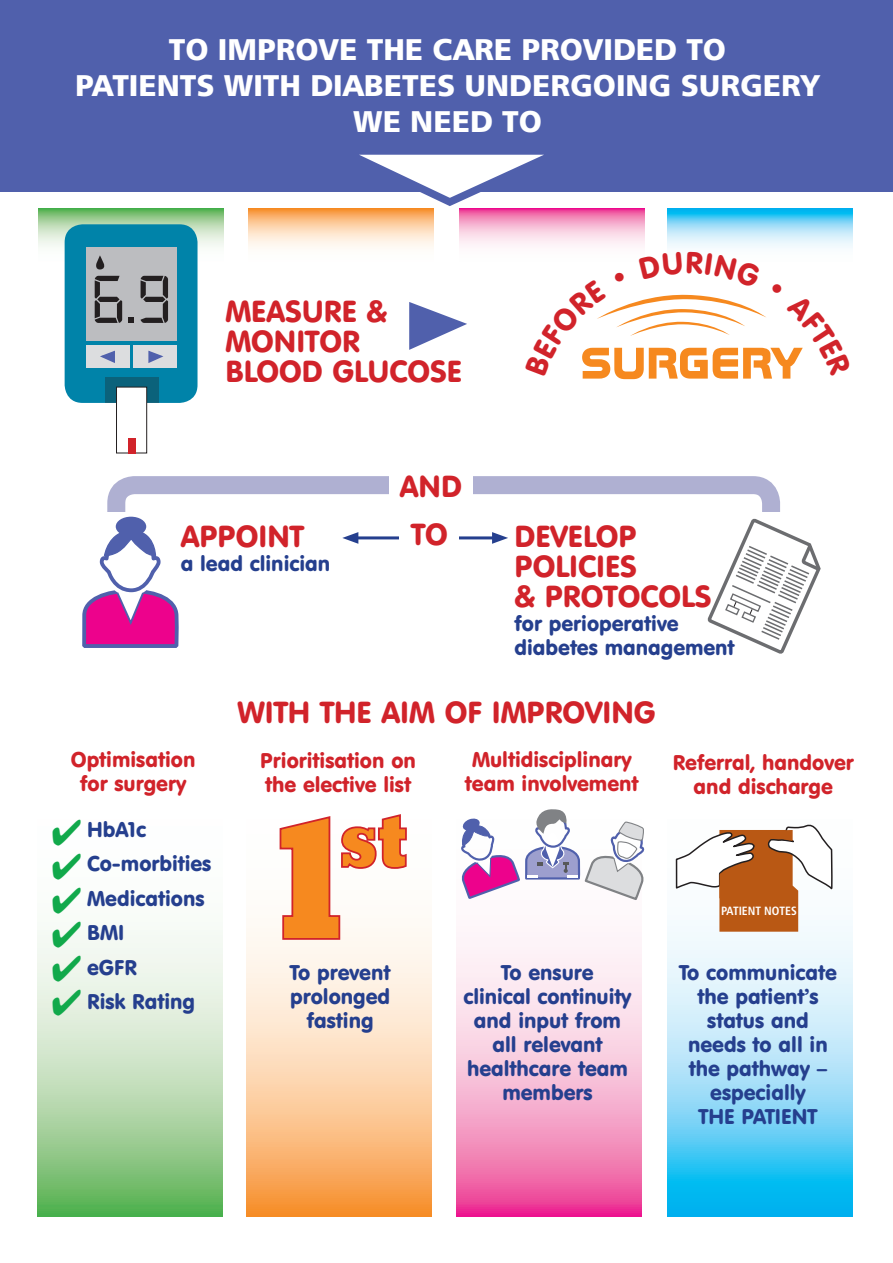
<style>
.page{position:relative;width:893px;height:1263px;background:#fff}
.page>*{position:absolute;margin:0;border:0;box-sizing:border-box;transform-origin:0 0}
.t1{font:72px "Digital 7";color:#231f20}
.t2{font:700 60px "Space BT";color:#f6891f}
.t3{font:30px "VAG Rounded BT";color:#d1232a}
.t4{font:30px/36px "Humanist 777 BT Black B";color:#fff;text-align:center}
.t5{font:21px/24px "VAG Rounded BT";color:#253f8e}
.t6{font:21px/24px "VAG Rounded BT";color:#d1232a}
.t7{font:12px "Humanist 777 BT Bold Condensed B";color:#fff}
</style>
<div class="page">
<svg style="left:668px;top:208px;width:185px;height:40px;background:#92ddf7"></svg>
<svg style="left:459px;top:208px;width:185px;height:38px;background:#f6b3d2"></svg>
<svg style="left:249px;top:208px;width:185px;height:40px;background:#fcd3ab"></svg>
<svg style="left:38px;top:208px;width:185px;height:64px"></svg>
<svg style="left:37px;top:932px;width:185px;height:284px;background:#badcb4"></svg>
<svg style="left:247px;top:926px;width:185px;height:290px;background:#fcd0a6"></svg>
<svg style="left:456px;top:937px;width:185px;height:279px;background:#f6b2d2"></svg>
<svg style="left:668px;top:920px;width:185px;height:296px;background:#94ddf7"></svg>
<div style="left:0;top:0;width:893px;height:191px;background:#5060ac"></div>
<svg style="left:309px;top:154px;width:262px;height:56px"></svg>
<svg style="left:461px;top:809px;width:184px;height:91px"></svg>
<svg style="left:278px;top:814px;width:130px;height:127px"></svg>
<svg style="left:675px;top:824px;width:159px;height:108px"></svg>
<div style="left:65px;top:224px;width:133px;height:179px;background:#0083a9;border-radius:18px"></div>
<div style="left:86px;top:247px;width:91px;height:94px;background:#bcbdc0"></div>
<svg style="left:96px;top:255px;width:9px;height:14px"></svg>
<svg style="left:105px;top:377px;width:53px;height:26px"></svg>
<div style="left:86px;top:345px;width:44px;height:23px;background:#dcdddf"></div>
<div style="left:133px;top:345px;width:43px;height:23px;background:#dcdddf"></div>
<svg style="left:100px;top:350px;width:15px;height:13px"></svg>
<svg style="left:148px;top:350px;width:16px;height:13px"></svg>
<div style="left:117px;top:387px;width:30px;height:66px;background:#fff"></div>
<div style="left:116px;top:387px;width:31px;height:66px;border:1px solid #231f20"></div>
<div style="left:129px;top:438px;width:7px;height:15px;background:#d1232a"></div>
<svg style="left:409px;top:302px;width:58px;height:48px"></svg>
<div style="left:107px;top:476px;width:673px;height:109px;border:18px solid #afb0d2;border-radius:18px"></div>
<div style="left:98px;top:512px;width:696px;height:77px;background:#fff"></div>
<div style="left:389px;top:472px;width:84px;height:33px;background:#fff"></div>
<svg style="left:82px;top:530px;width:97px;height:118px"></svg>
<div style="left:116px;top:517px;width:30px;height:19px;background:#5060ac;border-radius:50%"></div>
<svg style="left:707px;top:518px;width:114px;height:136px"></svg>
<hr style="left:353px;top:536px;width:145px;height:3px;background:#253f8e">
<svg style="left:342px;top:532px;width:16px;height:12px"></svg>
<svg style="left:492px;top:532px;width:16px;height:12px"></svg>
<div style="left:400px;top:521px;width:59px;height:32px;background:#fff"></div>
<svg style="left:597px;top:294px;width:169px;height:42px"></svg>
<svg style="left:53px;top:932px;width:28px;height:15px"></svg>
<svg style="left:53px;top:955px;width:28px;height:26px"></svg>
<svg style="left:53px;top:989px;width:28px;height:26px"></svg>
<p class="t4" style="left:169px;top:31px;width:559px">TO IMPROVE THE CARE PROVIDED TO</p>
<p class="t4" style="left:75px;top:67px;width:746px">PATIENTS WITH DIABETES UNDERGOING SURGERY<br>WE NEED TO</p>
<p class="t1" style="left:91px;top:268px;width:81px">6.9</p>
<p class="t3" style="left:225px;top:292px;width:163px">MEASURE &amp;</p>
<p class="t3" style="left:225px;top:322px;width:136px">MONITOR</p>
<p class="t3" style="left:225px;top:352px;width:238px">BLOOD GLUCOSE</p>
<p class="t2" style="left:580px;top:322px;width:222px">surgery</p>
<p class="t3" style="left:181px;top:517px;width:125px">APPOINT</p>
<p class="t5" style="left:181px;top:551px;width:151px">a lead clinician</p>
<p class="t3" style="left:400px;top:467px;width:64px">AND</p>
<p class="t3" style="left:411px;top:515px;width:38px">TO</p>
<p class="t3" style="left:514px;top:517px;width:124px">DEVELOP</p>
<p class="t3" style="left:514px;top:547px;width:124px">POLICIES</p>
<p class="t3" style="left:514px;top:577px;width:198px">&amp; PROTOCOLS</p>
<p class="t5" style="left:514px;top:611px;width:165px">for perioperative</p>
<p class="t5" style="left:514px;top:635px;width:222px">diabetes management</p>
<p class="t3" style="left:237px;top:693px;width:420px">WITH THE AIM OF IMPROVING</p>
<p class="t6" style="left:71px;top:747px;width:126px">Optimisation</p>
<p class="t6" style="left:80px;top:771px;width:107px">for surgery</p>
<p class="t5" style="left:87px;top:817px;width:60px">HbA1c</p>
<p class="t5" style="left:87px;top:851px;width:126px">Co-morbities</p>
<p class="t5" style="left:87px;top:886px;width:119px">Medications</p>
<p class="t5" style="left:87px;top:920px;width:39px">BMI</p>
<p class="t5" style="left:87px;top:955px;width:51px">eGFR</p>
<p class="t5" style="left:87px;top:989px;width:109px">Risk Rating</p>
<p class="t6" style="left:260px;top:747px;width:157px">Prioritisation on the elective list</p>
<p class="t5" style="left:290px;top:960px;width:102px">To prevent prolonged</p>
<p class="t5" style="left:307px;top:1008px;width:68px">fasting</p>
<p class="t6" style="left:472px;top:747px;width:161px">Multidisciplinary</p>
<p class="t6" style="left:465px;top:771px;width:175px">team involvement</p>
<p class="t6" style="left:673px;top:750px;width:183px;text-align:center">Referral, handover and discharge</p>
<p class="t5" style="left:501px;top:960px;width:94px">To ensure</p>
<p class="t5" style="left:464px;top:984px;width:169px;text-align:center">clinical continuity and input from all relevant healthcare team members</p>
<p class="t7" style="left:721px;top:904px;width:77px">PATIENT NOTES</p>
<p class="t5" style="left:679px;top:960px;width:159px">To communicate</p>
<p class="t5" style="left:697px;top:984px;width:123px">the patient’s</p>
<p class="t5" style="left:707px;top:1008px;width:103px">status and</p>
<p class="t5" style="left:688px;top:1032px;width:141px">needs to all in</p>
<p class="t5" style="left:689px;top:1056px;width:140px">the pathway –</p>
<p class="t5" style="left:710px;top:1080px;width:97px">especially</p>
<p class="t5" style="left:698px;top:1104px;width:120px">THE PATIENT</p>
</div>
